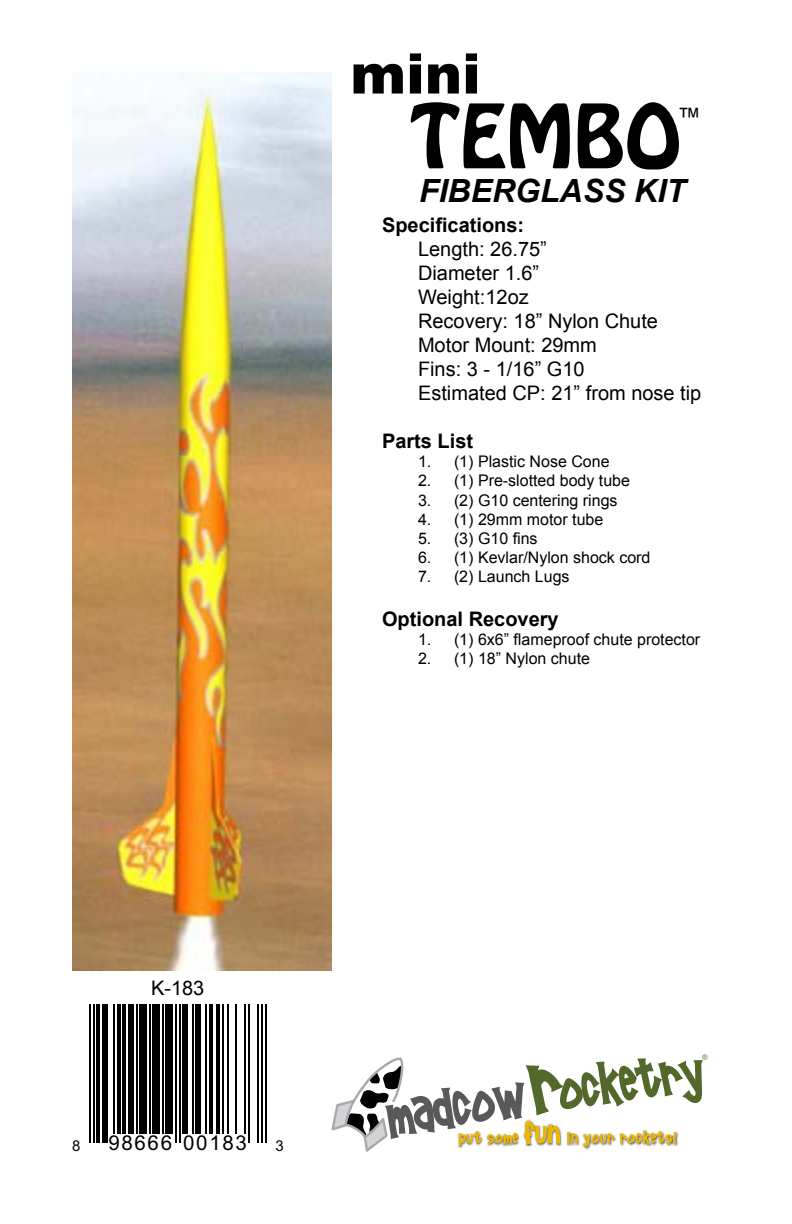
<style>
.page{position:relative;width:792px;height:1224px;background:#fff}
.page>*{position:absolute;margin:0;border:0;box-sizing:border-box;transform-origin:0 0}
.t1{font:78px "Hobo Std";color:#000}
.t2{font:900 56px "Arial";color:#000}
.t3{font:italic 700 32px "Arial";color:#000}
.t4{font:24px "Arial";color:#000}
.t5{font:20.4px "Arial";letter-spacing:.085em;color:#000}
.t6{font:20px/24px "Arial";color:#000}
.t7{font:700 20px "Arial";color:#000}
.t8{font:16px "Arial";color:#000}
.t9{font:15px "Arial";color:#000}
</style>
<div class="page">
<hr style="left:89px;top:1004px;width:2px;height:139px;background:#000">
<hr style="left:93px;top:1004px;width:1px;height:139px;background:#000">
<hr style="left:96px;top:1004px;width:4px;height:139px;background:#000">
<div style="left:102px;top:1004px;width:6px;height:139px;background:#000"></div>
<hr style="left:113px;top:1004px;width:2px;height:129px;background:#000">
<hr style="left:117px;top:1004px;width:4px;height:129px;background:#000">
<hr style="left:122px;top:1004px;width:4px;height:129px;background:#000">
<div style="left:128px;top:1004px;width:6px;height:129px;background:#000"></div>
<hr style="left:136px;top:1004px;width:1px;height:129px;background:#000">
<div style="left:139px;top:1004px;width:8px;height:129px;background:#000"></div>
<hr style="left:149px;top:1004px;width:2px;height:129px;background:#000">
<div style="left:152px;top:1004px;width:8px;height:129px;background:#000"></div>
<hr style="left:162px;top:1004px;width:2px;height:129px;background:#000">
<div style="left:166px;top:1004px;width:7px;height:129px;background:#000"></div>
<hr style="left:175px;top:1004px;width:2px;height:139px;background:#000">
<hr style="left:179px;top:1004px;width:2px;height:139px;background:#000">
<div style="left:182px;top:1004px;width:6px;height:129px;background:#000"></div>
<hr style="left:192px;top:1004px;width:2px;height:129px;background:#000">
<div style="left:195px;top:1004px;width:6px;height:129px;background:#000"></div>
<hr style="left:205px;top:1004px;width:2px;height:129px;background:#000">
<hr style="left:209px;top:1004px;width:3px;height:129px;background:#000">
<hr style="left:216px;top:1004px;width:4px;height:129px;background:#000">
<hr style="left:222px;top:1004px;width:1px;height:129px;background:#000">
<hr style="left:227px;top:1004px;width:2px;height:129px;background:#000">
<hr style="left:235px;top:1004px;width:2px;height:129px;background:#000">
<hr style="left:244px;top:1004px;width:2px;height:129px;background:#000">
<hr style="left:248px;top:1004px;width:2px;height:139px;background:#000">
<hr style="left:257px;top:1004px;width:2px;height:139px;background:#000">
<hr style="left:261px;top:1004px;width:2px;height:139px;background:#000">
<hr style="left:265px;top:1004px;width:2px;height:139px;background:#000">
<img style="left:72px;top:72px;width:259px;height:898px">
<svg style="left:331px;top:1057px;width:372px;height:95px"></svg>
<h2 class="t2" style="left:350px;top:33px;width:132px">mini</h2>
<h1 class="t1" style="left:411px;top:82px;width:272px">TEMBO</h1>
<h3 class="t4" style="left:677px;top:101px;width:25px">™</h3>
<h3 class="t3" style="left:419px;top:169px;width:268px">FIBERGLASS KIT</h3>
<p class="t7" style="left:382px;top:212px;width:144px">Specifications:</p>
<p class="t6" style="left:418px;top:237px;width:285px">Length: 26.75”<br>Diameter 1.6”<br>Weight:12oz<br>Recovery: 18” Nylon Chute<br>Motor Mount: 29mm<br>Fins: 3 - 1/16” G10<br>Estimated CP: 21” from nose tip</p>
<p class="t7" style="left:382px;top:428px;width:93px">Parts List</p>
<p class="t8" style="left:418px;top:451px;width:193px">1. (1) Plastic Nose Cone</p>
<p class="t8" style="left:418px;top:470px;width:214px">2. (1) Pre-slotted body tube</p>
<p class="t8" style="left:418px;top:490px;width:201px">3. (2) G10 centering rings</p>
<p class="t8" style="left:418px;top:509px;width:187px">4. (1) 29mm motor tube</p>
<p class="t8" style="left:418px;top:528px;width:121px">5. (3) G10 fins</p>
<p class="t8" style="left:418px;top:547px;width:234px">6. (1) Kevlar/Nylon shock cord</p>
<p class="t8" style="left:418px;top:566px;width:153px">7. (2) Launch Lugs</p>
<p class="t7" style="left:382px;top:605px;width:178px">Optional Recovery</p>
<p class="t8" style="left:418px;top:629px;width:284px">1. (1) 6x6” flameproof chute protector</p>
<p class="t8" style="left:418px;top:648px;width:174px">2. (1) 18” Nylon chute</p>
<p class="t6" style="left:151px;top:976px;width:55px">K-183</p>
<p class="t9" style="left:72px;top:1135px;width:10px">8</p>
<p class="t5" style="left:108px;top:1130px;width:140px">98666 00183</p>
<p class="t9" style="left:275px;top:1135px;width:10px">3</p>
</div>
